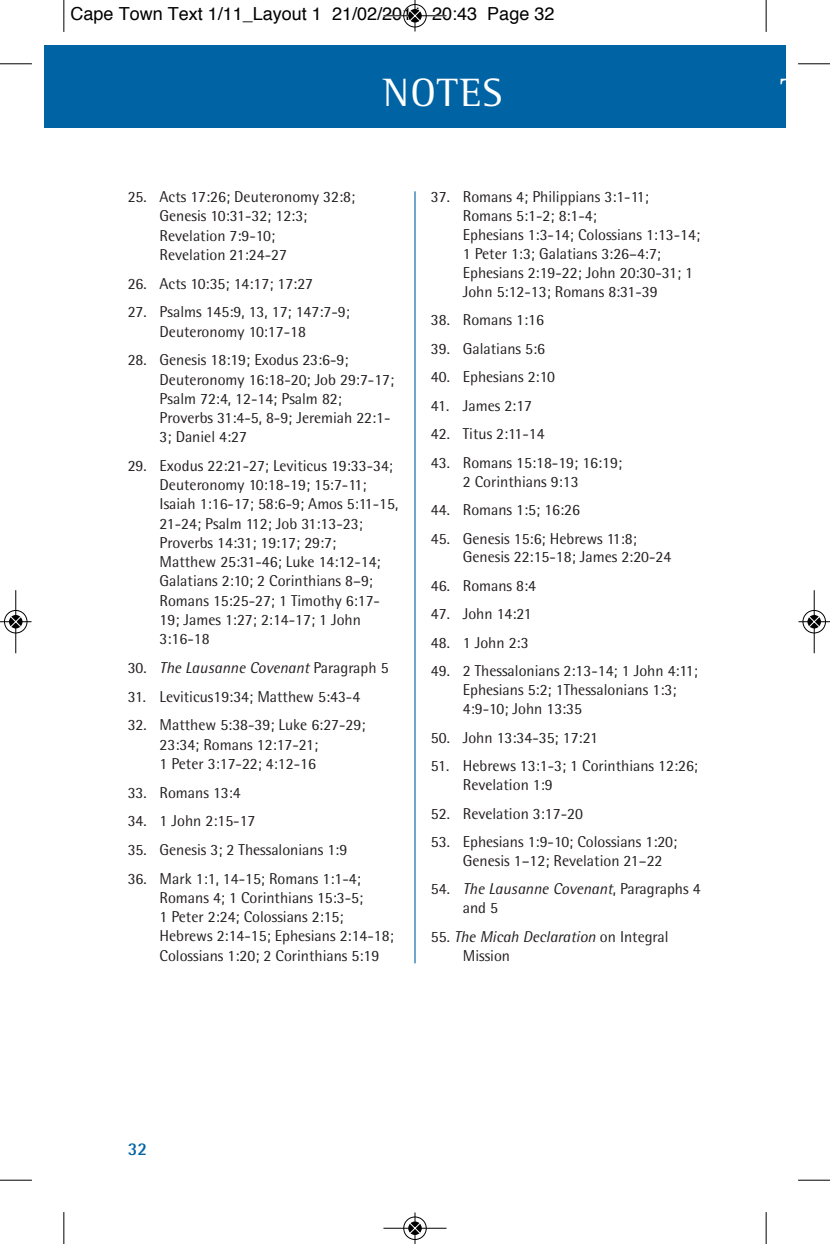
<style>
.page{position:relative;width:830px;height:1244px;background:#fff}
.page>*{position:absolute;margin:0;border:0;box-sizing:border-box;transform-origin:0 0}
.t1{font:40.5px "Rotis Semi Serif";letter-spacing:.035em;color:#fff}
.t2{font:18px "Helvetica";color:#000}
.t3{font:700 18px "Rotis Semi Sans";color:#0063a4}
.t4{font:15.75px/19.1px "Rotis Semi Sans";color:#231f20}
.t5{font:italic 15.75px "Rotis Semi Sans";color:#231f20}
.s1{font-style:normal}
.s2{font-style:italic}
</style>
<div class="page">
<div style="left:765px;top:45px;width:19px;height:83px;background:#0063a4"></div>
<div style="left:45px;top:45px;width:720px;height:83px;background:#0063a4"></div>
<hr style="left:414px;top:191px;width:1px;height:772px;background:#0063a4">
<hr style="left:63px;top:0;width:1px;height:32px;background:#000">
<hr style="left:0;top:63px;width:32px;height:1px;background:#000">
<hr style="left:765px;top:0;width:1px;height:32px;background:#000">
<hr style="left:797px;top:63px;width:32px;height:1px;background:#000">
<hr style="left:63px;top:1212px;width:1px;height:32px;background:#000">
<hr style="left:0;top:1180px;width:32px;height:1px;background:#000">
<hr style="left:765px;top:1212px;width:1px;height:32px;background:#000">
<hr style="left:797px;top:1180px;width:32px;height:1px;background:#000">
<div style="left:403px;top:4px;width:24px;height:24px;border:1px solid #fff;border-radius:50%"></div>
<hr style="left:383px;top:15px;width:63px;height:1px;background:#000">
<hr style="left:414px;top:0;width:1px;height:32px;background:#000">
<div style="left:403px;top:4px;width:23px;height:23px;border:1px solid #000;border-radius:50%"></div>
<svg style="left:408px;top:9px;width:13px;height:14px"></svg>
<svg style="left:409px;top:10px;width:11px;height:11px"></svg>
<div style="left:403px;top:1216px;width:24px;height:24px;border:1px solid #fff;border-radius:50%"></div>
<hr style="left:383px;top:1228px;width:63px;height:1px;background:#000">
<hr style="left:414px;top:1212px;width:1px;height:32px;background:#000">
<div style="left:403px;top:1216px;width:23px;height:23px;border:1px solid #000;border-radius:50%"></div>
<svg style="left:408px;top:1221px;width:13px;height:14px"></svg>
<svg style="left:409px;top:1222px;width:11px;height:12px"></svg>
<div style="left:4px;top:610px;width:24px;height:24px;border:1px solid #fff;border-radius:50%"></div>
<svg style="left:9px;top:614px;width:14px;height:15px"></svg>
<hr style="left:15px;top:590px;width:1px;height:63px;background:#000">
<hr style="left:0;top:621px;width:32px;height:1px;background:#000">
<div style="left:4px;top:610px;width:23px;height:23px;border:1px solid #000;border-radius:50%"></div>
<svg style="left:9px;top:615px;width:13px;height:13px"></svg>
<svg style="left:10px;top:616px;width:11px;height:11px"></svg>
<div style="left:801px;top:610px;width:24px;height:24px;border:1px solid #fff;border-radius:50%"></div>
<svg style="left:806px;top:614px;width:15px;height:15px"></svg>
<hr style="left:813px;top:590px;width:1px;height:63px;background:#000">
<hr style="left:798px;top:621px;width:31px;height:1px;background:#000">
<div style="left:802px;top:610px;width:23px;height:23px;border:1px solid #000;border-radius:50%"></div>
<svg style="left:807px;top:615px;width:13px;height:13px"></svg>
<svg style="left:808px;top:616px;width:11px;height:11px"></svg>
<p class="t2" style="left:71px;top:6px;width:485px">Cape Town Text 1/11_Layout 1 21/02/2011 20:43 Page 32</p>
<h1 class="t1" style="left:382px;top:79px;width:121px">NOTES</h1>
<p class="t4" style="left:159px;top:189px;width:197px;text-indent:-32px">25. Acts 17:26; Deuteronomy 32:8;<br>Genesis 10:31-32; 12:3;<br>Revelation 7:9-10;<br>Revelation 21:24-27</p>
<p class="t4" style="left:128px;top:275px;width:187px">26. Acts 10:35; 14:17; 17:27</p>
<p class="t4" style="left:159px;top:304px;width:192px;text-indent:-32px">27. Psalms 145:9, 13, 17; 147:7-9;<br>Deuteronomy 10:17-18</p>
<p class="t4" style="left:159px;top:352px;width:236px;text-indent:-32px">28. Genesis 18:19; Exodus 23:6-9;<br>Deuteronomy 16:18-20; Job 29:7-17;<br>Psalm 72:4, 12-14; Psalm 82;<br>Proverbs 31:4-5, 8-9; Jeremiah 22:1-<br>3; Daniel 4:27</p>
<p class="t4" style="left:159px;top:458px;width:240px;text-indent:-32px">29. Exodus 22:21-27; Leviticus 19:33-34;<br>Deuteronomy 10:18-19; 15:7-11;<br>Isaiah 1:16-17; 58:6-9; Amos 5:11-15,<br>21-24; Psalm 112; Job 31:13-23;<br>Proverbs 14:31; 19:17; 29:7;<br>Matthew 25:31-46; Luke 14:12-14;<br>Galatians 2:10; 2 Corinthians 8–9;<br>Romans 15:25-27; 1 Timothy 6:17-<br>19; James 1:27; 2:14-17; 1 John<br>3:16-18</p>
<p class="t5" style="left:128px;top:662px;width:262px"><span class="s1">30.</span> The Lausanne Covenant <span class="s1">Paragraph 5</span></p>
<p class="t4" style="left:128px;top:688px;width:234px">31. Leviticus19:34; Matthew 5:43-4</p>
<p class="t4" style="left:159px;top:717px;width:207px;text-indent:-32px">32. Matthew 5:38-39; Luke 6:27-29;<br>23:34; Romans 12:17-21;<br>1 Peter 3:17-22; 4:12-16</p>
<p class="t4" style="left:128px;top:784px;width:115px">33. Romans 13:4</p>
<p class="t4" style="left:128px;top:813px;width:129px">34. 1 John 2:15-17</p>
<p class="t4" style="left:128px;top:842px;width:221px">35. Genesis 3; 2 Thessalonians 1:9</p>
<p class="t4" style="left:159px;top:870px;width:235px;text-indent:-32px">36. Mark 1:1, 14-15; Romans 1:1-4; Romans 4; 1 Corinthians 15:3-5;<br>1 Peter 2:24; Colossians 2:15; Hebrews 2:14-15; Ephesians 2:14-18; Colossians 1:20; 2 Corinthians 5:19</p>
<p class="t4" style="left:462px;top:189px;width:238px;text-indent:-32px">37. Romans 4; Philippians 3:1-11;<br>Romans 5:1-2; 8:1-4;<br>Ephesians 1:3-14; Colossians 1:13-14;<br>1 Peter 1:3; Galatians 3:26–4:7;<br>Ephesians 2:19-22; John 20:30-31; 1<br>John 5:12-13; Romans 8:31-39</p>
<p class="t4" style="left:431px;top:312px;width:115px">38. Romans 1:16</p>
<p class="t4" style="left:431px;top:340px;width:115px">39. Galatians 5:6</p>
<p class="t4" style="left:431px;top:369px;width:125px">40. Ephesians 2:10</p>
<p class="t4" style="left:431px;top:397px;width:103px">41. James 2:17</p>
<p class="t4" style="left:431px;top:426px;width:115px">42. Titus 2:11-14</p>
<p class="t4" style="left:462px;top:454px;width:161px;text-indent:-32px">43. Romans 15:18-19; 16:19;<br>2 Corinthians 9:13</p>
<p class="t4" style="left:431px;top:502px;width:150px">44. Romans 1:5; 16:26</p>
<p class="t4" style="left:462px;top:530px;width:210px;text-indent:-32px">45. Genesis 15:6; Hebrews 11:8;<br>Genesis 22:15-18; James 2:20-24</p>
<p class="t4" style="left:431px;top:577px;width:107px">46. Romans 8:4</p>
<p class="t4" style="left:431px;top:606px;width:102px">47. John 14:21</p>
<p class="t4" style="left:431px;top:634px;width:99px">48. 1 John 2:3</p>
<p class="t4" style="left:462px;top:663px;width:236px;text-indent:-32px">49. 2 Thessalonians 2:13-14; 1 John 4:11;<br>Ephesians 5:2; 1Thessalonians 1:3;<br>4:9-10; John 13:35</p>
<p class="t4" style="left:431px;top:729px;width:168px">50. John 13:34-35; 17:21</p>
<p class="t4" style="left:462px;top:758px;width:236px;text-indent:-32px">51. Hebrews 13:1-3; 1 Corinthians 12:26;<br>Revelation 1:9</p>
<p class="t4" style="left:431px;top:805px;width:153px">52. Revelation 3:17-20</p>
<p class="t4" style="left:462px;top:834px;width:216px;text-indent:-32px">53. Ephesians 1:9-10; Colossians 1:20;<br>Genesis 1–12; Revelation 21–22</p>
<p class="t4" style="left:462px;top:881px;width:239px;text-indent:-32px">54. <span class="s2">The Lausanne Covenant</span>, Paragraphs 4 and 5</p>
<p class="t4" style="left:462px;top:928px;width:207px;text-indent:-32px">55. <span class="s2">The Micah Declaration</span> on Integral<br>Mission</p>
<p class="t3" style="left:128px;top:1142px;width:21px">32</p>
<h1 class="t1" style="left:779px;top:79px;width:23px">T</h1>
</div>
